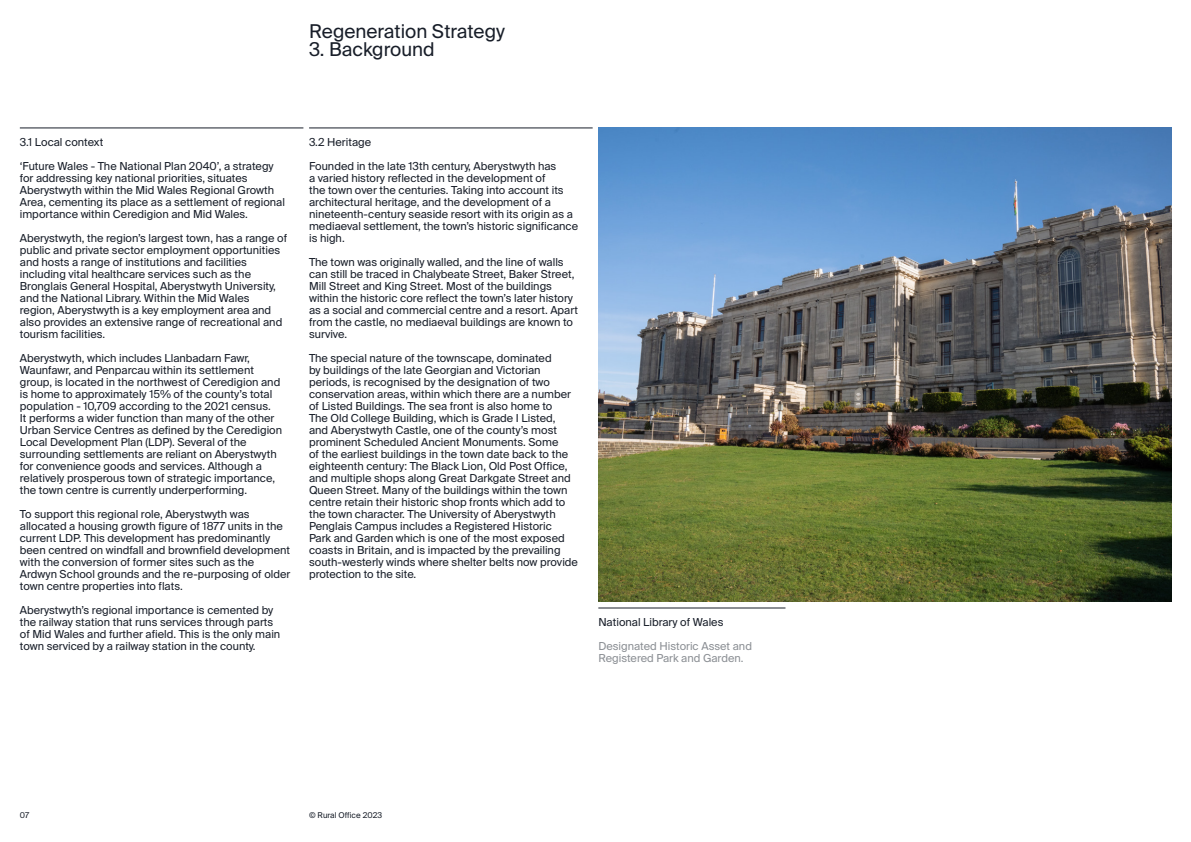
<style>
.page{position:relative;width:1191px;height:842px;background:#fff}
.page>*{position:absolute;margin:0;border:0;box-sizing:border-box;transform-origin:0 0}
.t1{font:19px "Suisse Intl";color:#181e29}
.RO_Suisse_Int_l_Body{font:11px/12px "Suisse Intl";color:#181e29}
.RO_Suisse_Int_l_Body-2{font:11px/12px "Suisse Intl";color:#8b8f94}
.t2{font:8px "Suisse Intl";color:#181e29}
</style>
<div class="page">
<hr style="left:309px;top:128px;width:283px;height:1px;background:#181e29">
<hr style="left:598px;top:608px;width:187px;height:1px;background:#181e29">
<hr style="left:20px;top:128px;width:283px;height:1px;background:#181e29">
<img style="left:598px;top:128px;width:573px;height:474px">
<h1 class="t1" style="left:309px;top:20px;width:197px">Regeneration Strategy</h1>
<h1 class="t1" style="left:309px;top:38px;width:127px">3. Background</h1>
<p class="RO_Suisse_Int_l_Body" style="left:20px;top:136px;width:85px">3.1 Local context</p>
<p class="RO_Suisse_Int_l_Body" style="left:20px;top:160px;width:267px">‘Future Wales - The National Plan 2040’, a strategy for addressing key national priorities, situates Aberystwyth within the Mid Wales Regional Growth Area, cementing its place as a settlement of regional importance within Ceredigion and Mid Wales.</p>
<p class="RO_Suisse_Int_l_Body" style="left:20px;top:232px;width:269px">Aberystwyth, the region’s largest town, has a range of public and private sector employment opportunities and hosts a range of institutions and facilities including vital healthcare services such as the Bronglais General Hospital, Aberystwyth University, and the National Library. Within the Mid Wales region, Aberystwyth is a key employment area and also provides an extensive range of recreational and tourism facilities.</p>
<p class="RO_Suisse_Int_l_Body" style="left:20px;top:352px;width:264px">Aberystwyth, which includes Llanbadarn Fawr, Waunfawr, and Penparcau within its settlement group, is located in the northwest of Ceredigion and is home to approximately 15% of the county’s total population - 10,709 according to the 2021 census.<br>It performs a wider function than many of the other Urban Service Centres as defined by the Ceredigion Local Development Plan (LDP). Several of the surrounding settlements are reliant on Aberystwyth for convenience goods and services. Although a relatively prosperous town of strategic importance, the town centre is currently underperforming.</p>
<p class="RO_Suisse_Int_l_Body" style="left:20px;top:508px;width:272px">To support this regional role, Aberystwyth was allocated a housing growth figure of 1877 units in the current LDP. This development has predominantly been centred on windfall and brownfield development with the conversion of former sites such as the Ardwyn School grounds and the re-purposing of older town centre properties into flats.</p>
<p class="RO_Suisse_Int_l_Body" style="left:20px;top:604px;width:262px">Aberystwyth’s regional importance is cemented by the railway station that runs services through parts of Mid Wales and further afield. This is the only main town serviced by a railway station in the county.</p>
<p class="RO_Suisse_Int_l_Body" style="left:309px;top:136px;width:64px">3.2 Heritage</p>
<p class="RO_Suisse_Int_l_Body" style="left:309px;top:160px;width:270px">Founded in the late 13th century, Aberystwyth has<br>a varied history reflected in the development of<br>the town over the centuries. Taking into account its architectural heritage, and the development of a nineteenth-century seaside resort with its origin as a mediaeval settlement, the town’s historic significance is high.</p>
<p class="RO_Suisse_Int_l_Body" style="left:309px;top:256px;width:270px">The town was originally walled, and the line of walls can still be traced in Chalybeate Street, Baker Street, Mill Street and King Street. Most of the buildings within the historic core reflect the town’s later history as a social and commercial centre and a resort. Apart from the castle, no mediaeval buildings are known to survive.</p>
<p class="RO_Suisse_Int_l_Body" style="left:309px;top:352px;width:270px">The special nature of the townscape, dominated<br>by buildings of the late Georgian and Victorian periods, is recognised by the designation of two conservation areas, within which there are a number of Listed Buildings. The sea front is also home to<br>The Old College Building, which is Grade I Listed,<br>and Aberystwyth Castle, one of the county’s most prominent Scheduled Ancient Monuments. Some<br>of the earliest buildings in the town date back to the eighteenth century: The Black Lion, Old Post Office, and multiple shops along Great Darkgate Street and Queen Street. Many of the buildings within the town centre retain their historic shop fronts which add to the town character. The University of Aberystwyth Penglais Campus includes a Registered Historic<br>Park and Garden which is one of the most exposed coasts in Britain, and is impacted by the prevailing south-westerly winds where shelter belts now provide protection to the site.</p>
<p class="RO_Suisse_Int_l_Body" style="left:598px;top:616px;width:127px">National Library of Wales</p>
<p class="RO_Suisse_Int_l_Body-2" style="left:598px;top:640px;width:155px">Designated Historic Asset and<br>Registered Park and Garden.</p>
<p class="t2" style="left:20px;top:810px;width:11px">07</p>
<p class="t2" style="left:309px;top:810px;width:75px">© Rural Office 2023</p>
</div>
